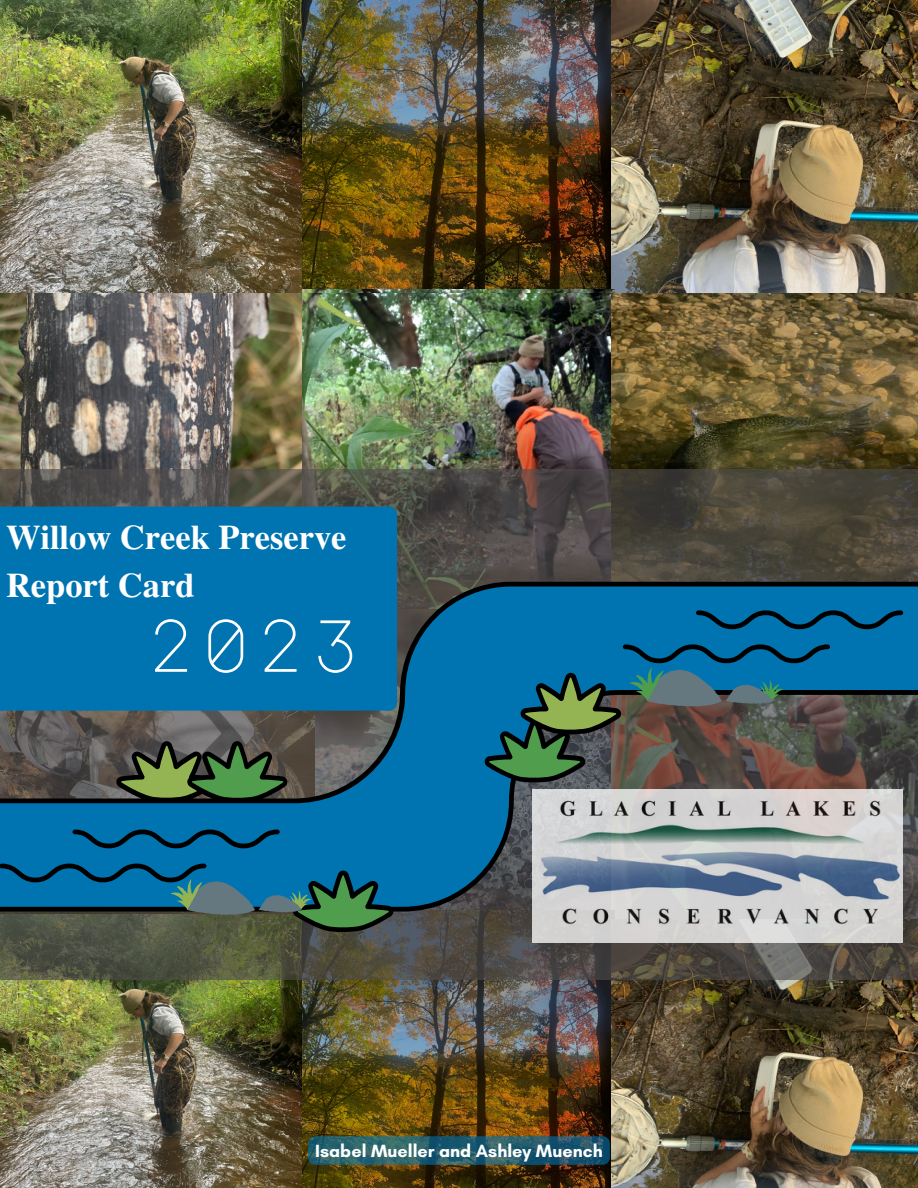
<style>
.page{position:relative;width:918px;height:1188px;background:#fff}
.page>*{position:absolute;margin:0;border:0;box-sizing:border-box;transform-origin:0 0}
.t1{font:73.95px "Major Mono Display";color:#fff}
.t2{font:700 34.5px "Te X Gyre Termes";color:#fff}
.t3{font:700 18px "Glacial Indifference";color:#fff}
</style>
<div class="page">
<img style="left:301px;top:0;width:310px;height:289px">
<img style="left:611px;top:0;width:307px;height:294px">
<img style="left:301px;top:294px;width:617px;height:43px">
<img style="left:0;top:0;width:301px;height:294px">
<img style="left:0;top:294px;width:301px;height:43px">
<img style="left:301px;top:1113px;width:310px;height:75px">
<img style="left:611px;top:1113px;width:307px;height:75px">
<img style="left:0;top:1113px;width:301px;height:75px">
<img style="left:0;top:980px;width:918px;height:133px">
<img style="left:0;top:337px;width:918px;height:133px">
<svg style="left:0;top:470px;width:918px;height:510px"></svg>
<svg style="left:0;top:582px;width:918px;height:350px"></svg>
<svg style="left:0;top:587px;width:918px;height:320px;fill:#0074b1"></svg>
<svg style="left:121px;top:678px;width:495px;height:120px"></svg>
<svg style="left:192px;top:726px;width:388px;height:202px;fill:#0074b1"></svg>
<svg style="left:171px;top:879px;width:140px;height:36px"></svg>
<svg style="left:629px;top:667px;width:155px;height:39px"></svg>
<div style="left:0;top:507px;width:397px;height:204px;background:#0074b1"></div>
<img style="left:532px;top:790px;width:370px;height:153px">
<div style="left:308px;top:1136px;width:302px;height:29px;background:#0074b1;border-radius:7px;opacity:.6"></div>
<p class="t2" style="left:6px;top:511px;width:342px">Willow Creek Preserve</p>
<p class="t2" style="left:6px;top:558px;width:190px">Report Card</p>
<p class="t1" style="left:144px;top:605px;width:221px">2023</p>
<p class="t3" style="left:315px;top:1140px;width:289px">Isabel Mueller and Ashley Muench</p>
</div>
